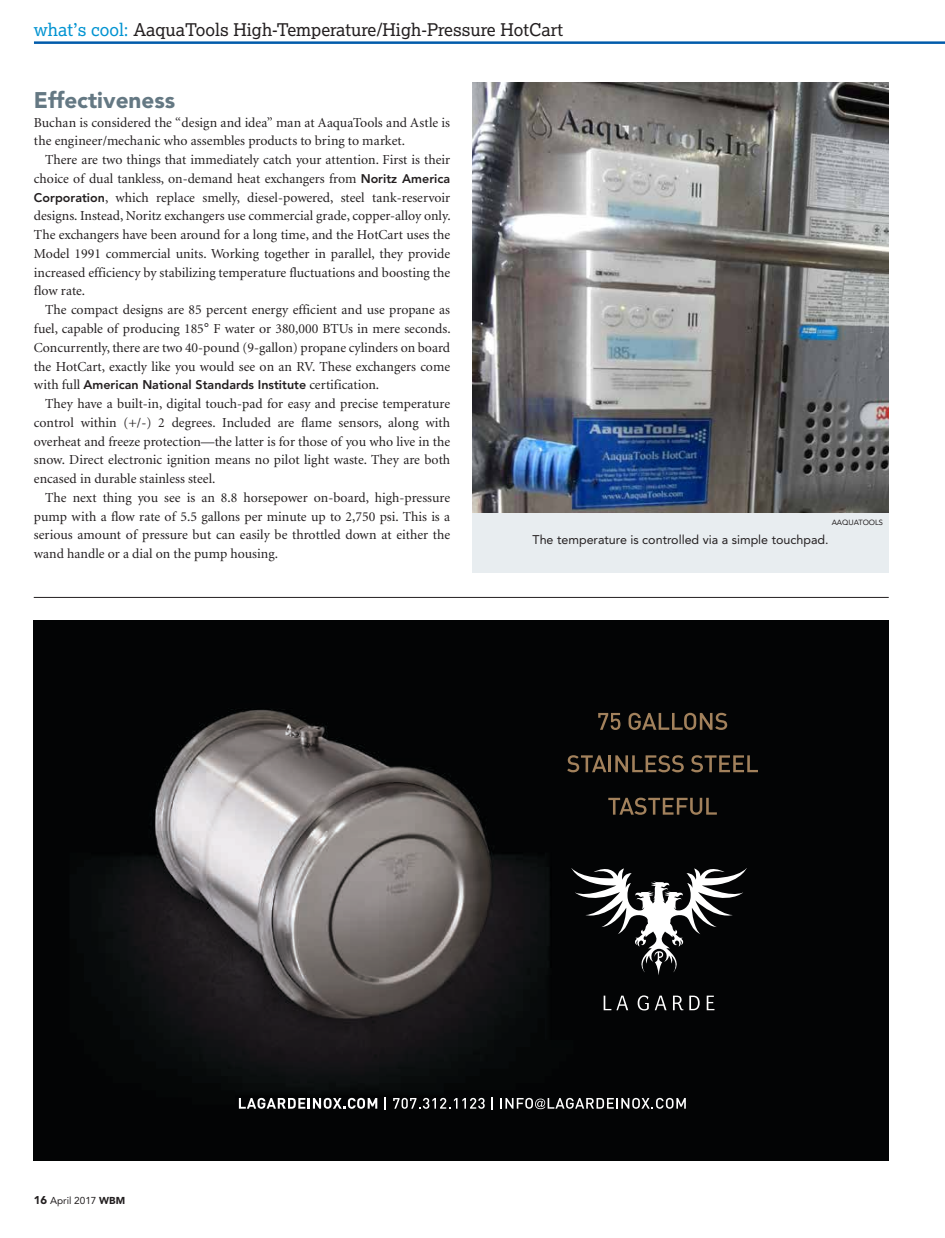
<style>
.page{position:relative;width:945px;height:1238px;background:#fff}
.page>*{position:absolute;margin:0;border:0;box-sizing:border-box;transform-origin:0 0}
.t1{font:900 22.5px "Avenir";color:#647883}
.t2{font:17.5px "Lexia";color:#231f20}
.t3{font:13.75px/18.8px "Minion";color:#231f20;text-align:justify}
.t4{font:800 12.5px "Avenir";color:#231f20}
.t5{font:12.5px "Avenir";color:#231f20}
.t6{font:10px "Avenir";color:#231f20}
.t7{font:7.5px "Avenir";color:#231f20}
.s1{color:#0093d1}
.s2{font-family:"Avenir";font-weight:800;font-size:12.5px}
.s3{font-family:"Avenir"}
.s4{font-family:"Minion";font-weight:400;font-size:13.75px}
.s5{font-weight:900;font-size:11.25px}
.s6{font-weight:900}
</style>
<div class="page">
<img style="left:473px;top:82px;width:416px;height:431px">
<div style="left:472px;top:513px;width:417px;height:60px;background:#e8edf0"></div>
<hr style="left:34px;top:41px;width:911px;height:3px;background:#005bab">
<img style="left:34px;top:620px;width:855px;height:540px">
<svg style="left:571px;top:865px;width:176px;height:110px"></svg>
<svg style="left:707px;top:995px;width:8px;height:15px"></svg>
<svg style="left:604px;top:995px;width:24px;height:15px"></svg>
<svg style="left:655px;top:995px;width:12px;height:15px"></svg>
<svg style="left:673px;top:995px;width:27px;height:15px"></svg>
<svg style="left:638px;top:995px;width:11px;height:15px"></svg>
<svg style="left:239px;top:1097px;width:138px;height:11px"></svg>
<svg style="left:385px;top:1096px;width:1px;height:13px"></svg>
<svg style="left:393px;top:1097px;width:92px;height:11px"></svg>
<svg style="left:492px;top:1096px;width:1px;height:13px"></svg>
<svg style="left:501px;top:1097px;width:185px;height:12px;background:#545556"></svg>
<svg style="left:598px;top:713px;width:22px;height:17px"></svg>
<svg style="left:629px;top:713px;width:98px;height:17px;background:#3e3225"></svg>
<svg style="left:567px;top:755px;width:117px;height:17px;background:#3e3225"></svg>
<svg style="left:691px;top:755px;width:67px;height:17px"></svg>
<svg style="left:608px;top:797px;width:109px;height:17px;background:#372d21"></svg>
<hr style="left:34px;top:597px;width:855px;height:1px;background:#231f20">
<p class="t2" style="left:34px;top:18px;width:531px"><span class="s1">what’s cool:</span> AaquaTools High-Temperature/High-Pressure HotCart</p>
<h1 class="t1" style="left:34px;top:86px;width:143px">Effectiveness</h1>
<p class="t3" style="left:34px;top:113px;width:418px">Buchan is considered the “design and idea” man at AaquaTools and Astle is the engineer/mechanic who assembles products to bring to market.</p>
<p class="t3" style="left:34px;top:151px;width:418px;text-indent:11px">There are two things that immediately catch your attention. First is their choice of dual tankless, on-demand heat exchangers from <span class="s2">Noritz America Corporation</span>, which replace smelly, diesel-powered, steel tank-reservoir designs. Instead, Noritz exchangers use commercial grade, copper-alloy only.<br>The exchangers have been around for a long time, and the HotCart uses the Model 1991 commercial units. Working together in parallel, they provide increased efficiency by stabilizing temperature fluctuations and boosting the flow rate.</p>
<p class="t3" style="left:34px;top:301px;width:418px;text-indent:11px">The compact designs are 85 percent energy efficient and use propane as fuel, capable of producing 185<span class="s3">°</span> F water or 380,000 BTUs in mere seconds.<br>Concurrently, there are two 40-pound (9-gallon) propane cylinders on board the HotCart, exactly like you would see on an RV. These exchangers come</p>
<p class="t4" style="left:34px;top:377px;width:347px"><span class="s4">with full</span> American National Standards Institute <span class="s4">certification.</span></p>
<p class="t3" style="left:34px;top:395px;width:418px;text-indent:11px">They have a built-in, digital touch-pad for easy and precise temperature control within (+/-) 2 degrees. Included are flame sensors, along with overheat and freeze protection—the latter is for those of you who live in the snow. Direct electronic ignition means no pilot light waste. They are both encased in durable stainless steel.</p>
<p class="t3" style="left:34px;top:488px;width:418px;text-indent:11px">The next thing you see is an 8.8 horsepower on-board, high-pressure pump with a flow rate of 5.5 gallons per minute up to 2,750 psi. This is a serious amount of pressure but can easily be throttled down at either the wand handle or a dial on the pump housing.</p>
<p class="t7" style="left:832px;top:518px;width:53px">AAQUATOOLS</p>
<p class="t5" style="left:533px;top:532px;width:298px">The temperature is controlled via a simple touchpad.</p>
<p class="t6" style="left:34px;top:1194px;width:93px"><span class="s5">16</span> April 2017 <span class="s6">WBM</span></p>
</div>
